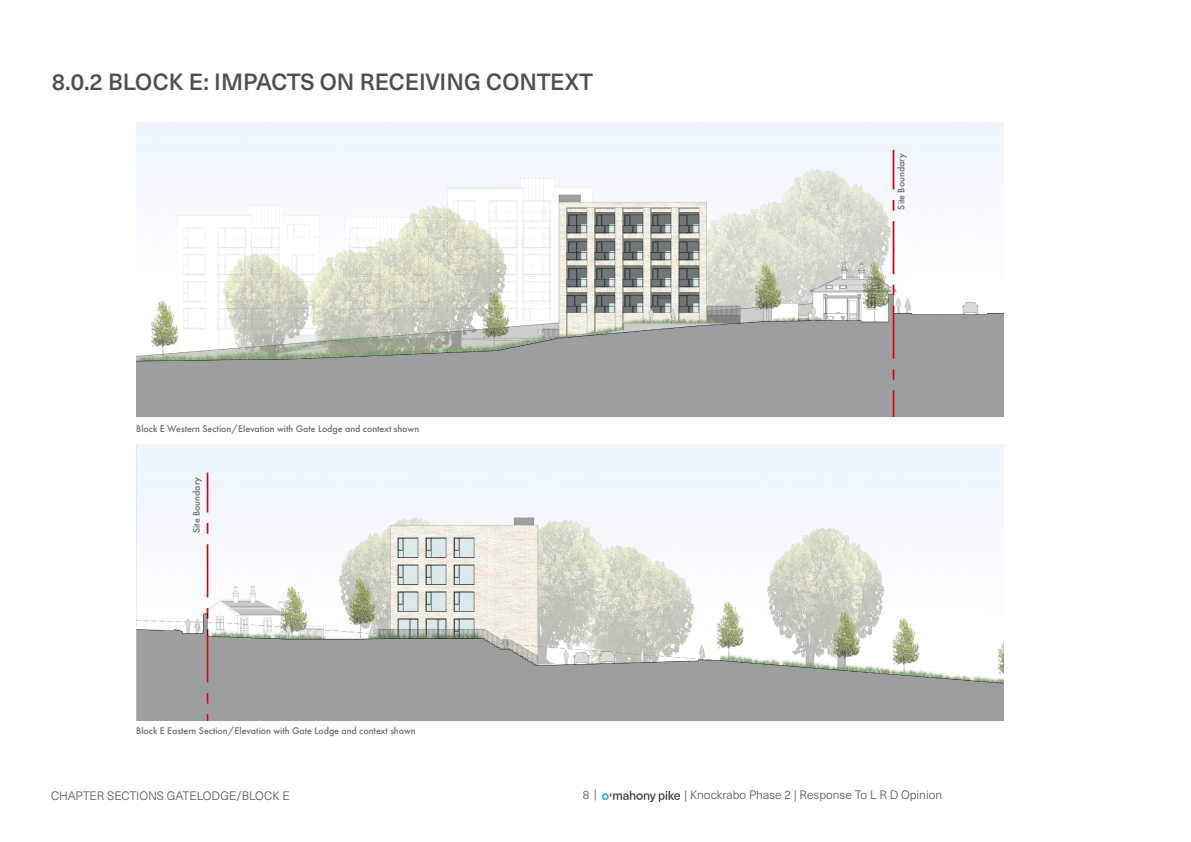
<style>
.page{position:relative;width:1191px;height:842px;background:#fff}
.page>*{position:absolute;margin:0;border:0;box-sizing:border-box;transform-origin:0 0}
.OMP_Headings_-_Page_Main{font:500 23px "Neue Haas Unica W1 G";color:#4f4e56}
.t1{font:300 12px "Neue Haas Unica W1 G";color:#4f4e56}
.OMP_Image_title_-_Left_alined{font:500 10px "Futura PT";color:#6c6d70}
</style>
<div class="page">
<img style="left:602px;top:791px;width:77px;height:11px">
<img style="left:136px;top:122px;width:867px;height:294px">
<img style="left:136px;top:444px;width:867px;height:276px">
<p class="OMP_Headings_-_Page_Main" style="left:52px;top:65px;width:543px">8.0.2 BLOCK E: IMPACTS ON RECEIVING CONTEXT</p>
<p class="OMP_Image_title_-_Left_alined" style="left:136px;top:422px;width:285px">Block E Western Section/Elevation with Gate Lodge and context shown</p>
<p class="OMP_Image_title_-_Left_alined" style="left:190px;top:533px;width:58px;rotate:-90deg">Site Boundary</p>
<p class="OMP_Image_title_-_Left_alined" style="left:136px;top:724px;width:281px">Block E Eastern Section/Elevation with Gate Lodge and context shown</p>
<p class="OMP_Image_title_-_Left_alined" style="left:895px;top:210px;width:58px;rotate:-90deg">Site Boundary</p>
<p class="t1" style="left:51px;top:787px;width:240px">CHAPTER SECTIONS GATELODGE/BLOCK E</p>
<p class="t1" style="left:583px;top:786px;width:15px">8 |</p>
<p class="t1" style="left:684px;top:786px;width:259px">| Knockrabo Phase 2 | Response To L R D Opinion</p>
</div>
